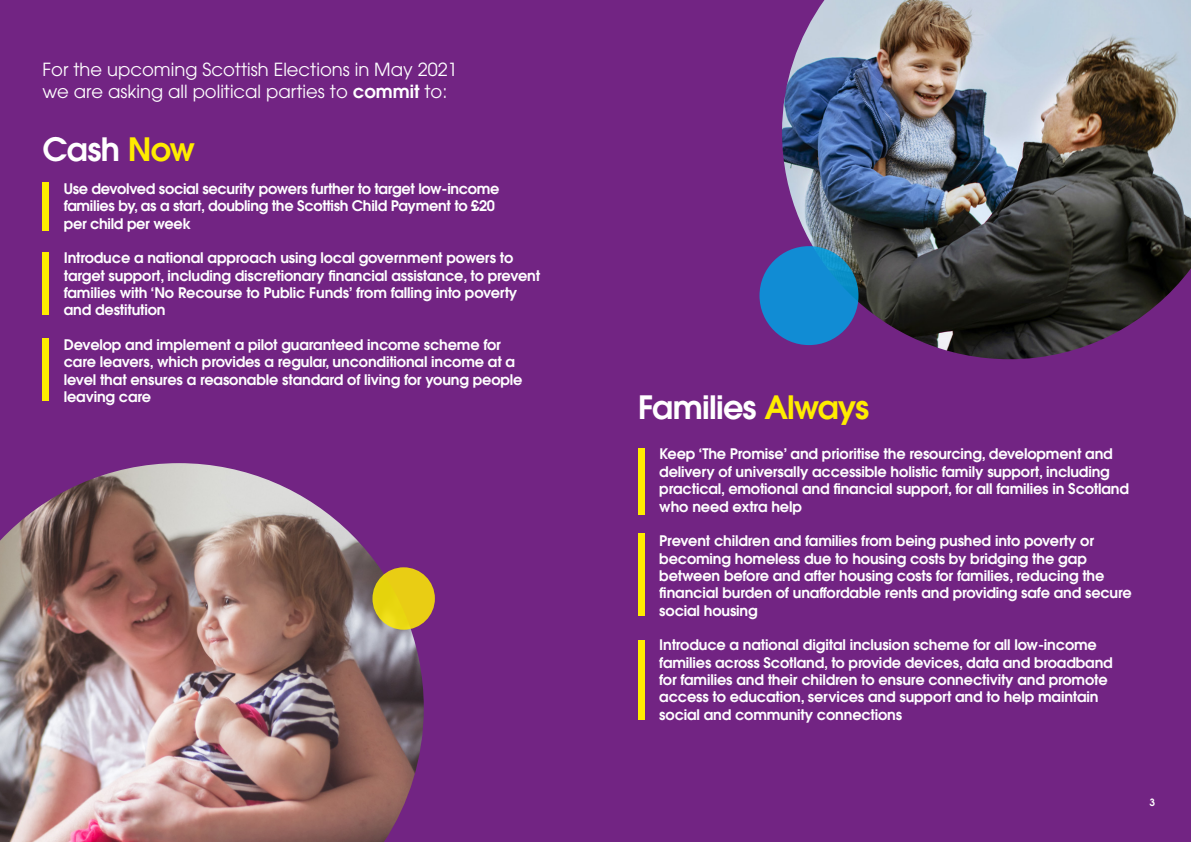
<style>
.page{position:relative;width:1191px;height:842px;background:#722483}
.page>*{position:absolute;margin:0;border:0;box-sizing:border-box;transform-origin:0 0}
.t1{font:600 32px "Avant Garde";letter-spacing:-.025em;color:#fff}
.t2{font:18px/21.6px "Avant Garde";color:#fff}
.Full_List{font:600 14.5px/17.4px "Avant Garde";letter-spacing:-.01em;color:#fff}
.t3{font:600 10px "Avant Garde";color:#fff}
.s1{font-weight:600}
.s2{color:#ffec00}
</style>
<div class="page">
<div style="left:43px;top:182px;width:6px;height:49px;background:#ffec00"></div>
<div style="left:43px;top:252px;width:6px;height:62px;background:#ffec00"></div>
<div style="left:43px;top:339px;width:6px;height:62px;background:#ffec00"></div>
<div style="left:638px;top:448px;width:6px;height:66px;background:#ffec00"></div>
<div style="left:638px;top:533px;width:6px;height:83px;background:#ffec00"></div>
<div style="left:638px;top:640px;width:6px;height:80px;background:#ffec00"></div>
<img style="left:782px;top:0;width:409px;height:359px">
<div style="left:759px;top:246px;width:99px;height:99px;background:linear-gradient(to right,#1589d4,#0d8fd0);border-radius:50%"></div>
<img style="left:0;top:463px;width:424px;height:379px">
<svg style="left:372px;top:567px;width:63px;height:63px;background:#e5cd15"></svg>
<p class="t2" style="left:43px;top:59px;width:417px">For the upcoming Scottish Elections in May 2021 we are asking all political parties to <span class="s1">commit</span> to:</p>
<p class="t1" style="left:43px;top:128px;width:154px">Cash <span class="s2">Now</span></p>
<p class="Full_List" style="left:64px;top:180px;width:437px">Use devolved social security powers further to target low-income families by, as a start, doubling the Scottish Child Payment to £20 per child per week</p>
<p class="Full_List" style="left:64px;top:249px;width:478px">Introduce a national approach using local government powers to target support, including discretionary financial assistance, to prevent families with ‘No Recourse to Public Funds’ from falling into poverty and destitution</p>
<p class="Full_List" style="left:64px;top:336px;width:460px">Develop and implement a pilot guaranteed income scheme for care leavers, which provides a regular, unconditional income at a level that ensures a reasonable standard of living for young people leaving care</p>
<p class="t1" style="left:638px;top:387px;width:233px">Families <span class="s2">Always</span></p>
<p class="Full_List" style="left:659px;top:445px;width:471px">Keep ‘The Promise’ and prioritise the resourcing, development and delivery of universally accessible holistic family support, including practical, emotional and financial support, for all families in Scotland who need extra help</p>
<p class="Full_List" style="left:659px;top:532px;width:474px">Prevent children and families from being pushed into poverty or becoming homeless due to housing costs by bridging the gap between before and after housing costs for families, reducing the financial burden of unaffordable rents and providing safe and secure social housing</p>
<p class="Full_List" style="left:659px;top:636px;width:455px">Introduce a national digital inclusion scheme for all low-income families across Scotland, to provide devices, data and broadband for families and their children to ensure connectivity and promote access to education, services and support and to help maintain social and community connections</p>
<p class="t3" style="left:1149px;top:796px;width:7px">3</p>
</div>
